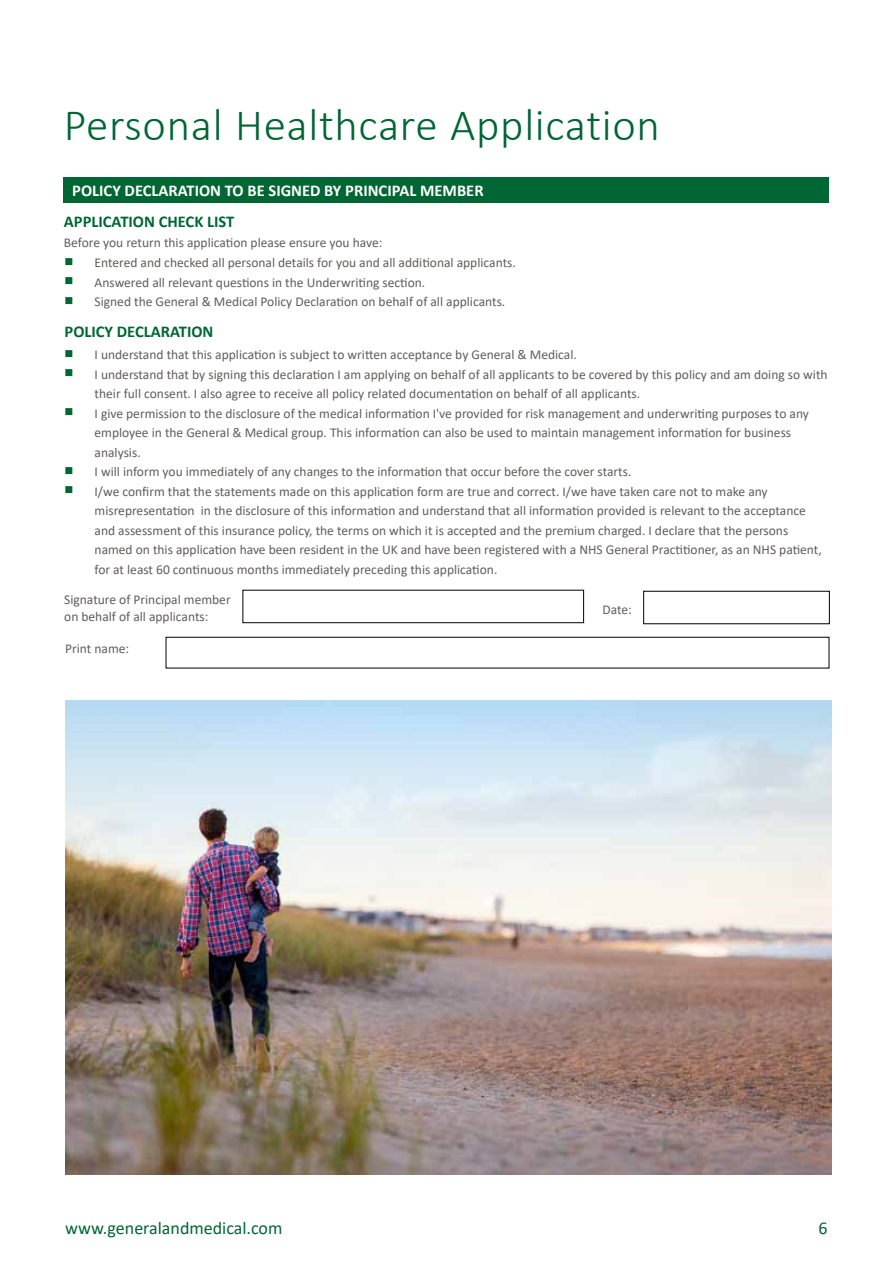
<style>
.page{position:relative;width:893px;height:1263px;background:#fff}
.page>*{position:absolute;margin:0;border:0;box-sizing:border-box;transform-origin:0 0}
.t1{font:300 45px "Calibri";letter-spacing:.015em;color:#063}
.t2{font:18px "Calibri";color:#063}
.t3{font:700 16.5px "Calibri";color:#fff}
.t4{font:700 16.5px "Calibri";color:#063}
.t5{font:13.5px/19.5px "Calibri";color:#615e5b}
.s1{color:#063}
</style>
<div class="page">
<div style="left:64px;top:177px;width:765px;height:25px;background:#063"></div>
<div style="left:243px;top:590px;width:341px;height:33px;border:1px solid #000"></div>
<img style="left:65px;top:700px;width:766px;height:474px">
<h1 class="t1" style="left:64px;top:97px;width:598px">Personal Healthcare Application</h1>
<p class="t3" style="left:72px;top:179px;width:413px">POLICY DECLARATION TO BE SIGNED BY PRINCIPAL MEMBER</p>
<p class="t4" style="left:64px;top:210px;width:172px">APPLICATION CHECK LIST</p>
<p class="t5" style="left:64px;top:232px;width:320px">Before you return this application please ensure you have:</p>
<p class="t5" style="left:65px;top:253px;width:453px"><span class="s1">■</span> Entered and checked all personal details for you and all additional applicants.</p>
<p class="t5" style="left:65px;top:272px;width:362px"><span class="s1">■</span> Answered all relevant questions in the Underwriting section.</p>
<p class="t5" style="left:65px;top:292px;width:442px"><span class="s1">■</span> Signed the General &amp; Medical Policy Declaration on behalf of all applicants.</p>
<p class="t4" style="left:65px;top:320px;width:150px">POLICY DECLARATION</p>
<p class="t5" style="left:65px;top:345px;width:514px"><span class="s1">■</span> I understand that this application is subject to written acceptance by General &amp; Medical.</p>
<p class="t5" style="left:95px;top:364px;width:735px;text-indent:-30px"><span class="s1">■</span> I understand that by signing this declaration I am applying on behalf of all applicants to be covered by this policy and am doing so with their full consent. I also agree to receive all policy related documentation on behalf of all applicants.</p>
<p class="t5" style="left:95px;top:403px;width:716px;text-indent:-30px"><span class="s1">■</span> I give permission to the disclosure of the medical information I've provided for risk management and underwriting purposes to any employee in the General &amp; Medical group. This information can also be used to maintain management information for business analysis.</p>
<p class="t5" style="left:65px;top:462px;width:568px"><span class="s1">■</span> I will inform you immediately of any changes to the information that occur before the cover starts.</p>
<p class="t5" style="left:95px;top:481px;width:729px;text-indent:-30px"><span class="s1">■</span> I/we confirm that the statements made on this application form are true and correct. I/we have taken care not to make any misrepresentation in the disclosure of this information and understand that all information provided is relevant to the acceptance and assessment of this insurance policy, the terms on which it is accepted and the premium charged. I declare that the persons named on this application have been resident in the UK and have been registered with a NHS General Practitioner, as an NHS patient, for at least 60 continuous months immediately preceding this application.</p>
<p class="t5" style="left:64px;top:591px;width:168px;line-height:16.2px">Signature of Principal member on behalf of all applicants:</p>
<p class="t5" style="left:602px;top:599px;width:31px">Date:</p>
<p class="t5" style="left:65px;top:639px;width:66px">Print name:</p>
<h2 class="t2" style="left:65px;top:1216px;width:219px">www.generalandmedical.com</h2>
<h2 class="t2" style="left:819px;top:1216px;width:11px">6</h2>
</div>
